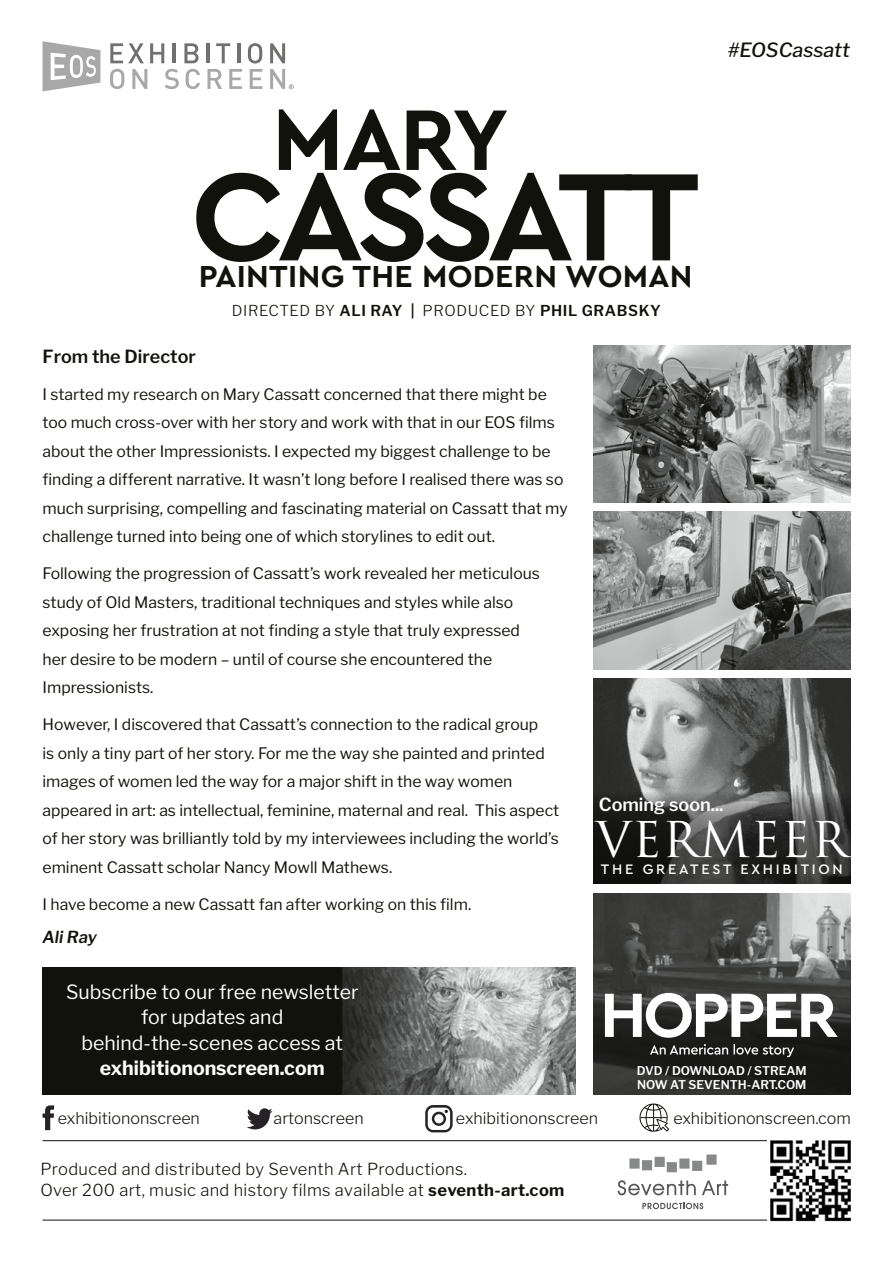
<style>
.page{position:relative;width:893px;height:1263px;background:#fff}
.page>*{position:absolute;margin:0;border:0;box-sizing:border-box;transform-origin:0 0}
.t1{font:700 130.2px "Cera Pro";letter-spacing:-.06em;color:#12120d}
.t2{font:700 90px "Cera Pro";color:#12120d}
.t3{font:48px "Trajan Pro";letter-spacing:.02em;color:#fff}
.t4{font:700 31.8px "Cera Pro";letter-spacing:.01em;color:#12120d}
.t5{font:19.5px/25.5px "Libre Franklin";color:#fff;text-align:center}
.t6{font:italic 500 19.5px "Libre Franklin";color:#12120d}
.t7{font:600 18px "Libre Franklin";color:#12120d}
.t8{font:600 18px "Libre Franklin";color:#fff}
.t9{font:300 16.5px/21px "Libre Franklin";letter-spacing:.02em;color:#12120d}
.t10{font:italic 600 16.5px "Libre Franklin";color:#12120d}
.t11{font:300 16.05px "Libre Franklin";color:#12120d}
.t12{font:15.75px/28.5px "Libre Franklin";color:#12120d}
.t13{font:300 15px "Libre Franklin";letter-spacing:.04em;color:#12120d}
.t14{font:500 14.4px "Cera Pro";letter-spacing:.19em;color:#fff}
.t15{font:600 12px/13.5px "Libre Franklin";color:#fff}
.s1{font-weight:600}
.s2{font-weight:700}
</style>
<div class="page">
<svg style="left:110px;top:43px;width:34px;height:20px"></svg>
<svg style="left:150px;top:43px;width:14px;height:20px"></svg>
<hr style="left:173px;top:43px;width:3px;height:20px;background:#70706f">
<svg style="left:184px;top:43px;width:15px;height:20px"></svg>
<hr style="left:206px;top:43px;width:3px;height:20px;background:#70706f">
<svg style="left:216px;top:43px;width:14px;height:20px"></svg>
<hr style="left:237px;top:43px;width:3px;height:20px;background:#70706f">
<svg style="left:248px;top:43px;width:14px;height:20px"></svg>
<svg style="left:270px;top:43px;width:15px;height:20px"></svg>
<svg style="left:110px;top:69px;width:14px;height:20px"></svg>
<svg style="left:132px;top:69px;width:15px;height:20px"></svg>
<svg style="left:165px;top:69px;width:14px;height:20px"></svg>
<svg style="left:186px;top:69px;width:14px;height:20px"></svg>
<svg style="left:207px;top:69px;width:15px;height:20px"></svg>
<svg style="left:229px;top:69px;width:13px;height:20px"></svg>
<svg style="left:250px;top:69px;width:12px;height:20px"></svg>
<svg style="left:270px;top:69px;width:24px;height:20px"></svg>
<svg style="left:43px;top:41px;width:57px;height:50px"></svg>
<img style="left:593px;top:512px;width:257px;height:157px">
<img style="left:593px;top:345px;width:257px;height:158px">
<img style="left:43px;top:968px;width:532px;height:127px">
<svg style="left:43px;top:1105px;width:11px;height:25px"></svg>
<svg style="left:247px;top:1108px;width:26px;height:21px"></svg>
<svg style="left:425px;top:1105px;width:28px;height:27px"></svg>
<svg style="left:639px;top:1103px;width:30px;height:29px"></svg>
<img style="left:593px;top:893px;width:257px;height:107px">
<img style="left:593px;top:678px;width:257px;height:111px">
<svg style="left:593px;top:1000px;width:257px;height:94px;background:#20201f"></svg>
<svg style="left:593px;top:789px;width:257px;height:95px;background:#3a3b3a"></svg>
<svg style="left:618px;top:1180px;width:78px;height:15px"></svg>
<svg style="left:702px;top:1180px;width:26px;height:15px"></svg>
<svg style="left:642px;top:1203px;width:61px;height:6px"></svg>
<svg style="left:629px;top:1154px;width:88px;height:18px"></svg>
<hr style="left:43px;top:1140px;width:807px;height:1px;background:#12120d">
<hr style="left:43px;top:1220px;width:807px;height:1px;background:#12120d">
<img style="left:767px;top:1140px;width:84px;height:82px">
<svg style="left:605px;top:993px;width:233px;height:45px"></svg>
<svg style="left:650px;top:1044px;width:144px;height:13px;background:#4d4e4d"></svg>
<p class="t2" style="left:272px;top:80px;width:238px">MARY</p>
<p class="t1" style="left:191px;top:130px;width:510px">CASSATT</p>
<p class="t4" style="left:199px;top:255px;width:495px">PAINTING THE MODERN WOMAN</p>
<p class="t13" style="left:232px;top:302px;width:430px">DIRECTED BY <span class="s1">ALI RAY |</span> PRODUCED BY <span class="s1">PHIL GRABSKY</span></p>
<p class="t6" style="left:728px;top:38px;width:124px">#EOSCassatt</p>
<p class="t7" style="left:43px;top:345px;width:155px">From the Director</p>
<p class="t12" style="left:43px;top:380px;width:527px">I started my research on Mary Cassatt concerned that there might be too much cross-over with her story and work with that in our EOS films about the other Impressionists. I expected my biggest challenge to be finding a different narrative. It wasn’t long before I realised there was so much surprising, compelling and fascinating material on Cassatt that my challenge turned into being one of which storylines to edit out.</p>
<p class="t12" style="left:43px;top:559px;width:499px">Following the progression of Cassatt’s work revealed her meticulous study of Old Masters, traditional techniques and styles while also exposing her frustration at not finding a style that truly expressed her desire to be modern – until of course she encountered the Impressionists.</p>
<p class="t12" style="left:43px;top:710px;width:518px">However, I discovered that Cassatt’s connection to the radical group<br>is only a tiny part of her story. For me the way she painted and printed images of women led the way for a major shift in the way women appeared in art: as intellectual, feminine, maternal and real. This aspect of her story was brilliantly told by my interviewees including the world’s eminent Cassatt scholar Nancy Mowll Mathews.</p>
<p class="t12" style="left:43px;top:890px;width:430px">I have become a new Cassatt fan after working on this film.</p>
<p class="t10" style="left:43px;top:927px;width:56px">Ali Ray</p>
<p class="t5" style="left:66px;top:979px;width:294px">Subscribe to our free newsletter for updates and behind-the-scenes access at <span class="s2">exhibitiononscreen.com</span></p>
<p class="t11" style="left:58px;top:1109px;width:144px">exhibitiononscreen</p>
<p class="t11" style="left:274px;top:1109px;width:92px">artonscreen</p>
<p class="t11" style="left:456px;top:1109px;width:144px">exhibitiononscreen</p>
<p class="t11" style="left:673px;top:1109px;width:179px">exhibitiononscreen.com</p>
<p class="t8" style="left:599px;top:793px;width:126px">Coming soon...</p>
<p class="t3" style="left:596px;top:809px;width:254px">VERMEER</p>
<p class="t14" style="left:601px;top:860px;width:243px">THE GREATEST EXHIBITION</p>
<p class="t15" style="left:637px;top:1064px;width:171px">DVD / DOWNLOAD / STREAM<br>NOW AT SEVENTH-ART.COM</p>
<p class="t9" style="left:40px;top:1159px;width:525px">Produced and distributed by Seventh Art Productions.<br>Over 200 art, music and history films available at <span class="s2">seventh-art.com</span></p>
</div>
